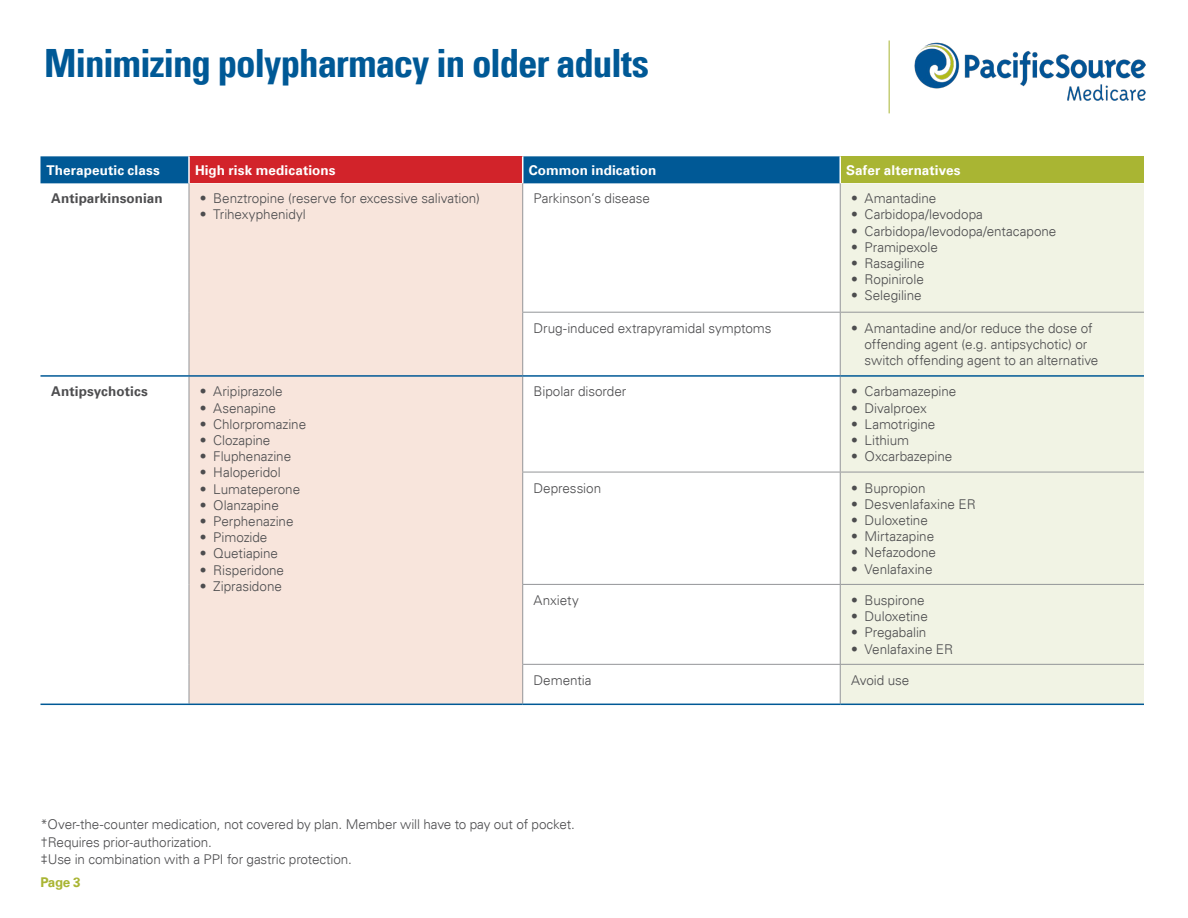
<style>
.page{position:relative;width:1188px;height:918px;background:#fff}
.page>*{position:absolute;margin:0;border:0;box-sizing:border-box;transform-origin:0 0}
.t1{font:700 condensed 39px "Univers LT";letter-spacing:-.03em;color:#005996}
.t2{font:300 13.5px/17.2px "Univers LT";letter-spacing:-.005em;color:#4d4d4f}
.t3{font:700 13.5px "Univers LT";letter-spacing:.005em;color:#fff}
.t4{font:700 13.5px "Univers LT";letter-spacing:.005em;color:#4d4d4f}
.t5{font:700 13.5px "Univers LT";color:#a9b533}
</style>
<div class="page">
<img style="left:914px;top:43px;width:231px;height:57px">
<hr style="left:889px;top:40px;width:1px;height:73px;background:#a9b533">
<div style="left:840px;top:156px;width:304px;height:27px;background:#a9b533"></div>
<div style="left:190px;top:183px;width:332px;height:521px;background:#f8e5dc"></div>
<div style="left:841px;top:183px;width:303px;height:521px;background:#f1f3e4"></div>
<svg style="left:40px;top:156px;width:799px;height:27px;background:#5a446a"></svg>
<hr style="left:839px;top:156px;width:2px;height:27px;background:#fff">
<hr style="left:189px;top:183px;width:1px;height:129px;background:#939598">
<hr style="left:522px;top:183px;width:1px;height:129px;background:#939598">
<hr style="left:840px;top:183px;width:1px;height:129px;background:#939598">
<hr style="left:189px;top:312px;width:1px;height:63px;background:#939598">
<hr style="left:522px;top:312px;width:318px;height:1px;background:#939598">
<hr style="left:522px;top:313px;width:1px;height:62px;background:#939598">
<hr style="left:840px;top:312px;width:304px;height:1px;background:#939598">
<hr style="left:840px;top:313px;width:1px;height:62px;background:#939598">
<hr style="left:189px;top:377px;width:1px;height:95px;background:#939598">
<hr style="left:522px;top:377px;width:1px;height:95px;background:#939598">
<hr style="left:840px;top:377px;width:1px;height:95px;background:#939598">
<hr style="left:189px;top:472px;width:1px;height:112px;background:#939598">
<hr style="left:522px;top:472px;width:318px;height:1px;background:#939598">
<hr style="left:522px;top:472px;width:1px;height:112px;background:#939598">
<hr style="left:840px;top:472px;width:304px;height:1px;background:#939598">
<hr style="left:840px;top:472px;width:1px;height:112px;background:#939598">
<hr style="left:189px;top:584px;width:1px;height:80px;background:#939598">
<hr style="left:522px;top:585px;width:1px;height:79px;background:#939598">
<hr style="left:840px;top:585px;width:1px;height:79px;background:#939598">
<hr style="left:189px;top:664px;width:1px;height:40px;background:#939598">
<hr style="left:522px;top:664px;width:1px;height:40px;background:#939598">
<hr style="left:840px;top:665px;width:1px;height:39px;background:#939598">
<hr style="left:40px;top:375px;width:149px;height:2px;background:#005996">
<hr style="left:189px;top:375px;width:334px;height:2px;background:#005996">
<hr style="left:523px;top:375px;width:317px;height:2px;background:#005996">
<hr style="left:840px;top:375px;width:304px;height:2px;background:#005996">
<hr style="left:40px;top:704px;width:149px;height:1px;background:#005996">
<hr style="left:189px;top:704px;width:334px;height:1px;background:#005996">
<hr style="left:523px;top:704px;width:317px;height:1px;background:#005996">
<hr style="left:840px;top:704px;width:304px;height:1px;background:#005996">
<hr style="left:522px;top:584px;width:318px;height:1px;background:#939598">
<hr style="left:840px;top:584px;width:304px;height:1px;background:#939598">
<hr style="left:523px;top:664px;width:317px;height:1px;background:#939598">
<hr style="left:840px;top:664px;width:304px;height:1px;background:#939598">
<h1 class="t1" style="left:44px;top:39px;width:606px">Minimizing polypharmacy in older adults</h1>
<p class="t3" style="left:46px;top:162px;width:115px">Therapeutic class</p>
<p class="t3" style="left:195px;top:162px;width:142px">High risk medications</p>
<p class="t3" style="left:529px;top:162px;width:129px">Common indication</p>
<p class="t3" style="left:846px;top:162px;width:116px">Safer alternatives</p>
<p class="t4" style="left:51px;top:191px;width:113px">Antiparkinsonian</p>
<p class="t2" style="left:200px;top:190px;width:282px">• Benztropine (reserve for excessive salivation)</p>
<p class="t2" style="left:200px;top:206px;width:107px">• Trihexyphenidyl</p>
<p class="t2" style="left:534px;top:190px;width:118px">Parkinson’s disease</p>
<p class="t2" style="left:851px;top:190px;width:87px">• Amantadine</p>
<p class="t2" style="left:851px;top:206px;width:133px">• Carbidopa/levodopa</p>
<p class="t2" style="left:851px;top:222px;width:207px">• Carbidopa/levodopa/entacapone</p>
<p class="t2" style="left:851px;top:238px;width:88px">• Pramipexole</p>
<p class="t2" style="left:851px;top:255px;width:75px">• Rasagiline</p>
<p class="t2" style="left:851px;top:271px;width:74px">• Ropinirole</p>
<p class="t2" style="left:851px;top:287px;width:72px">• Selegiline</p>
<p class="t2" style="left:534px;top:319px;width:240px">Drug-induced extrapyramidal symptoms</p>
<p class="t2" style="left:865px;top:320px;width:235px;line-height:16.2px;text-indent:-14px">• Amantadine and/or reduce the dose of offending agent (e.g. antipsychotic) or switch offending agent to an alternative</p>
<p class="t4" style="left:51px;top:384px;width:98px">Antipsychotics</p>
<p class="t2" style="left:200px;top:383px;width:84px">• Aripiprazole</p>
<p class="t2" style="left:200px;top:399px;width:78px">• Asenapine</p>
<p class="t2" style="left:200px;top:415px;width:108px">• Chlorpromazine</p>
<p class="t2" style="left:200px;top:432px;width:72px">• Clozapine</p>
<p class="t2" style="left:200px;top:448px;width:93px">• Fluphenazine</p>
<p class="t2" style="left:200px;top:464px;width:82px">• Haloperidol</p>
<p class="t2" style="left:200px;top:480px;width:102px">• Lumateperone</p>
<p class="t2" style="left:200px;top:496px;width:81px">• Olanzapine</p>
<p class="t2" style="left:200px;top:513px;width:95px">• Perphenazine</p>
<p class="t2" style="left:200px;top:529px;width:69px">• Pimozide</p>
<p class="t2" style="left:200px;top:545px;width:80px">• Quetiapine</p>
<p class="t2" style="left:200px;top:561px;width:86px">• Risperidone</p>
<p class="t2" style="left:200px;top:577px;width:84px">• Ziprasidone</p>
<p class="t2" style="left:534px;top:383px;width:94px">Bipolar disorder</p>
<p class="t2" style="left:851px;top:383px;width:107px">• Carbamazepine</p>
<p class="t2" style="left:851px;top:399px;width:77px">• Divalproex</p>
<p class="t2" style="left:851px;top:415px;width:86px">• Lamotrigine</p>
<p class="t2" style="left:851px;top:432px;width:60px">• Lithium</p>
<p class="t2" style="left:851px;top:448px;width:103px">• Oxcarbazepine</p>
<p class="t2" style="left:534px;top:479px;width:69px">Depression</p>
<p class="t2" style="left:851px;top:479px;width:76px">• Bupropion</p>
<p class="t2" style="left:851px;top:495px;width:126px">• Desvenlafaxine ER</p>
<p class="t2" style="left:851px;top:512px;width:78px">• Duloxetine</p>
<p class="t2" style="left:851px;top:528px;width:85px">• Mirtazapine</p>
<p class="t2" style="left:851px;top:544px;width:86px">• Nefazodone</p>
<p class="t2" style="left:851px;top:560px;width:83px">• Venlafaxine</p>
<p class="t2" style="left:534px;top:592px;width:47px">Anxiety</p>
<p class="t2" style="left:851px;top:592px;width:75px">• Buspirone</p>
<p class="t2" style="left:851px;top:608px;width:78px">• Duloxetine</p>
<p class="t2" style="left:851px;top:624px;width:77px">• Pregabalin</p>
<p class="t2" style="left:851px;top:640px;width:104px">• Venlafaxine ER</p>
<p class="t2" style="left:534px;top:671px;width:60px">Dementia</p>
<p class="t2" style="left:851px;top:671px;width:60px">Avoid use</p>
<p class="t2" style="left:40px;top:816px;width:536px">*Over-the-counter medication, not covered by plan. Member will have to pay out of pocket. †Requires prior-authorization.<br>‡Use in combination with a PPI for gastric protection.</p>
<p class="t5" style="left:40px;top:874px;width:42px">Page 3</p>
</div>
